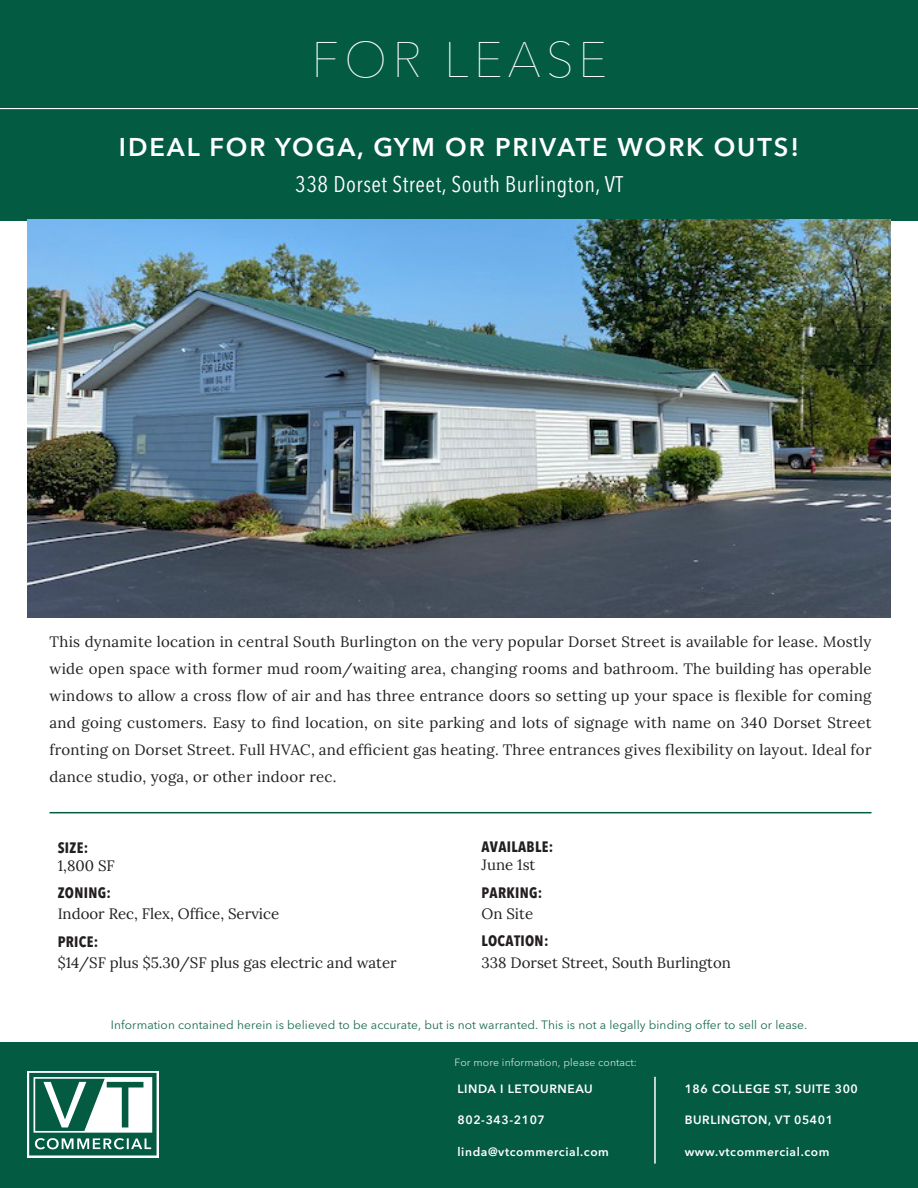
<style>
.page{position:relative;width:918px;height:1188px;background:#fff}
.page>*{position:absolute;margin:0;border:0;box-sizing:border-box;transform-origin:0 0}
.t1{font:100 49.5px "Avenir Next LT Pro";letter-spacing:.1em;color:#fff}
.t2{font:600 25.5px "Avenir Next LT Pro";letter-spacing:.075em;color:#fff}
.t3{font:condensed 22.5px "Avenir Next LT Pro";letter-spacing:.025em;color:#fff}
.t4{font:15px/27px "Lora";color:#231f20;text-align:justify}
.t5{font:700 condensed 15px "Avenir Next LT Pro";letter-spacing:.02em;color:#231f20}
.t6{font:12px "Avenir Next LT Pro";letter-spacing:.005em;color:#1c6b55}
.t7{font:600 12px "Avenir Next LT Pro";letter-spacing:.05em;color:#fff}
.t8{font:10.5px "Avenir Next LT Pro";letter-spacing:.005em;color:#cdded9}
</style>
<div class="page">
<div style="left:0;top:0;width:918px;height:221px;background:#035b42"></div>
<img style="left:27px;top:219px;width:864px;height:399px">
<hr style="left:0;top:108px;width:918px;height:1px;background:#fff">
<div style="left:0;top:1042px;width:918px;height:146px;background:#035b42"></div>
<svg style="left:27px;top:1071px;width:132px;height:87px"></svg>
<svg style="left:29px;top:1073px;width:128px;height:82px"></svg>
<hr style="left:654px;top:1077px;width:2px;height:87px;background:#fff">
<hr style="left:50px;top:812px;width:822px;height:1px;background:#035b42">
<h1 class="t1" style="left:312px;top:17px;width:297px">FOR LEASE</h1>
<h2 class="t2" style="left:119px;top:132px;width:682px">IDEAL FOR YOGA, GYM OR PRIVATE WORK OUTS!</h2>
<h3 class="t3" style="left:295px;top:171px;width:329px">338 Dorset Street, South Burlington, VT</h3>
<p class="t4" style="left:50px;top:627px;width:824px">This dynamite location in central South Burlington on the very popular Dorset Street is available for lease. Mostly wide open space with former mud room/waiting area, changing rooms and bathroom. The building has operable windows to allow a cross flow of air and has three entrance doors so setting up your space is flexible for coming and going customers. Easy to find location, on site parking and lots of signage with name on 340 Dorset Street fronting on Dorset Street. Full HVAC, and efficient gas heating. Three entrances gives flexibility on layout. Ideal for dance studio, yoga, or other indoor rec.</p>
<p class="t5" style="left:58px;top:839px;width:32px">SIZE:</p>
<p class="t4" style="left:58px;top:851px;width:58px">1,800 SF</p>
<p class="t5" style="left:58px;top:884px;width:55px">ZONING:</p>
<p class="t4" style="left:58px;top:900px;width:223px">Indoor Rec, Flex, Office, Service</p>
<p class="t5" style="left:58px;top:932px;width:42px">PRICE:</p>
<p class="t4" style="left:58px;top:948px;width:340px">$14/SF plus $5.30/SF plus gas electric and water</p>
<p class="t5" style="left:482px;top:838px;width:73px">AVAILABLE:</p>
<p class="t4" style="left:482px;top:850px;width:55px">June 1st</p>
<p class="t5" style="left:482px;top:883px;width:62px">PARKING:</p>
<p class="t4" style="left:482px;top:899px;width:53px">On Site</p>
<p class="t5" style="left:482px;top:931px;width:69px">LOCATION:</p>
<p class="t4" style="left:482px;top:949px;width:251px">338 Dorset Street, South Burlington</p>
<p class="t6" style="left:111px;top:1015px;width:698px">Information contained herein is believed to be accurate, but is not warranted. This is not a legally binding offer to sell or lease.</p>
<p class="t8" style="left:454px;top:1054px;width:184px">For more information, please contact:</p>
<p class="t7" style="left:458px;top:1081px;width:137px">LINDA I LETOURNEAU</p>
<p class="t7" style="left:458px;top:1113px;width:89px">802-343-2107</p>
<p class="t7" style="left:458px;top:1144px;width:153px">linda@vtcommercial.com</p>
<p class="t7" style="left:685px;top:1081px;width:175px">186 COLLEGE ST, SUITE 300</p>
<p class="t7" style="left:685px;top:1113px;width:150px">BURLINGTON, VT 05401</p>
<p class="t7" style="left:685px;top:1144px;width:146px">www.vtcommercial.com</p>
</div>
